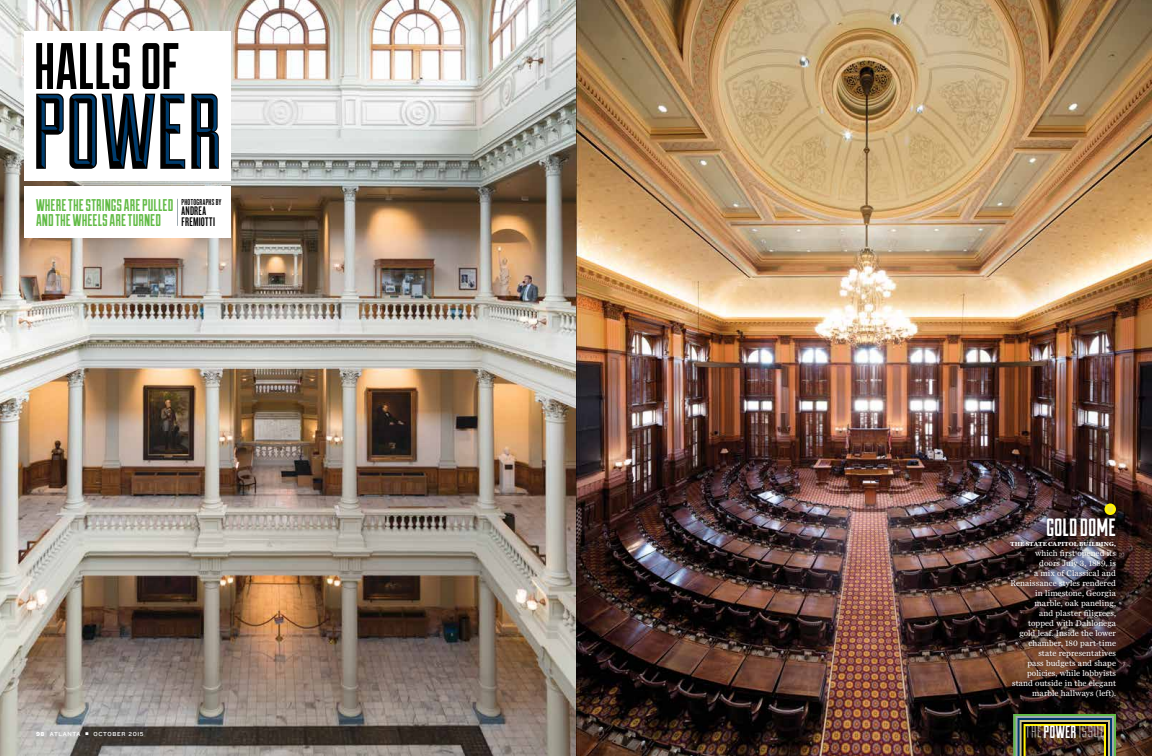
<style>
.page{position:relative;width:1152px;height:756px;background:#fff}
.page>*{position:absolute;margin:0;border:0;box-sizing:border-box;transform-origin:0 0}
.t1{font:107.4px "Duke Fill";letter-spacing:-.005em;color:#000}
.t2{font:65.6px "Duke Fill";letter-spacing:-.005em;color:#000}
.t3{font:25px "Duke Fill";letter-spacing:-.005em;color:#fff}
.t4{font:17.9px "Duke Shadow";letter-spacing:.005em;color:#fff}
.t5{font:17px/15px "Duke Fill";letter-spacing:.005em;color:#62bb46}
.t6{font:13px/10.5px "Knockout 47 Bantamweight";letter-spacing:.025em;color:#000}
.t7{font:9px "Knockout 47 Bantamweight";letter-spacing:.035em;color:#000}
.t8{font:8.5px/10px "Miller Daily";letter-spacing:.01em;color:#fff;text-align:right}
.t9{font:700 6px "Miller Daily";letter-spacing:.035em;color:#fff}
.t10{font:6px "Knockout 32 Junior Cruisewt";letter-spacing:.11em;color:#fff}
.s1{font-family:"Knockout 72 Full Cruiserwt"}
.s2{font-family:"Duke Fill"}
</style>
<div class="page">
<img style="left:0;top:0;width:1152px;height:756px">
<div style="left:1005px;top:498px;width:116px;height:204px;background:#000;opacity:.85"></div>
<svg style="left:1104px;top:503px;width:12px;height:12px"></svg>
<svg style="left:1108px;top:506px;width:5px;height:6px"></svg>
<svg style="left:1014px;top:714px;width:102px;height:42px;background:#545537"></svg>
<div style="left:24px;top:31px;width:207px;height:150px;background:#fff"></div>
<div style="left:24px;top:187px;width:207px;height:51px;background:#fff"></div>
<svg style="left:177px;top:199px;width:1px;height:27px"></svg>
<h2 class="t2" style="left:34px;top:28px;width:148px">HALLS OF</h2>
<h1 class="t1" style="left:32px;top:70px;width:192px">POWER</h1>
<h3 class="t5" style="left:36px;top:197px;width:139px">WHERE THE STRINGS ARE PULLED<br>AND THE WHEELS ARE TURNED</h3>
<p class="t7" style="left:182px;top:197px;width:41px">PHOTOGRAPHS BY</p>
<h3 class="t6" style="left:182px;top:205px;width:35px">ANDREA<br>FREMIOTTI</h3>
<p class="t10" style="left:36px;top:730px;width:109px"><span class="s1">98</span> ATLANTA ■ OCTOBER 2015</p>
<h3 class="t3" style="left:1046px;top:513px;width:71px">GOLD DOME</h3>
<p class="t9" style="left:1010px;top:540px;width:107px">THE STATE CAPITOL BUILDING,</p>
<p class="t8" style="left:1010px;top:548px;width:107px">which first opened its<br>doors July 3, 1889, is<br>a mix of Classical and<br>Renaissance styles rendered in limestone, Georgia marble, oak paneling,<br>and plaster filigrees,<br>topped with Dahlonega gold leaf. Inside the lower chamber, 180 part-time state representatives<br>pass budgets and shape policies, while lobbyists stand outside in the elegant marble hallways (left).</p>
<h3 class="t4" style="left:1025px;top:722px;width:81px">THE <span class="s2">POWER</span> ISSUE</h3>
</div>
